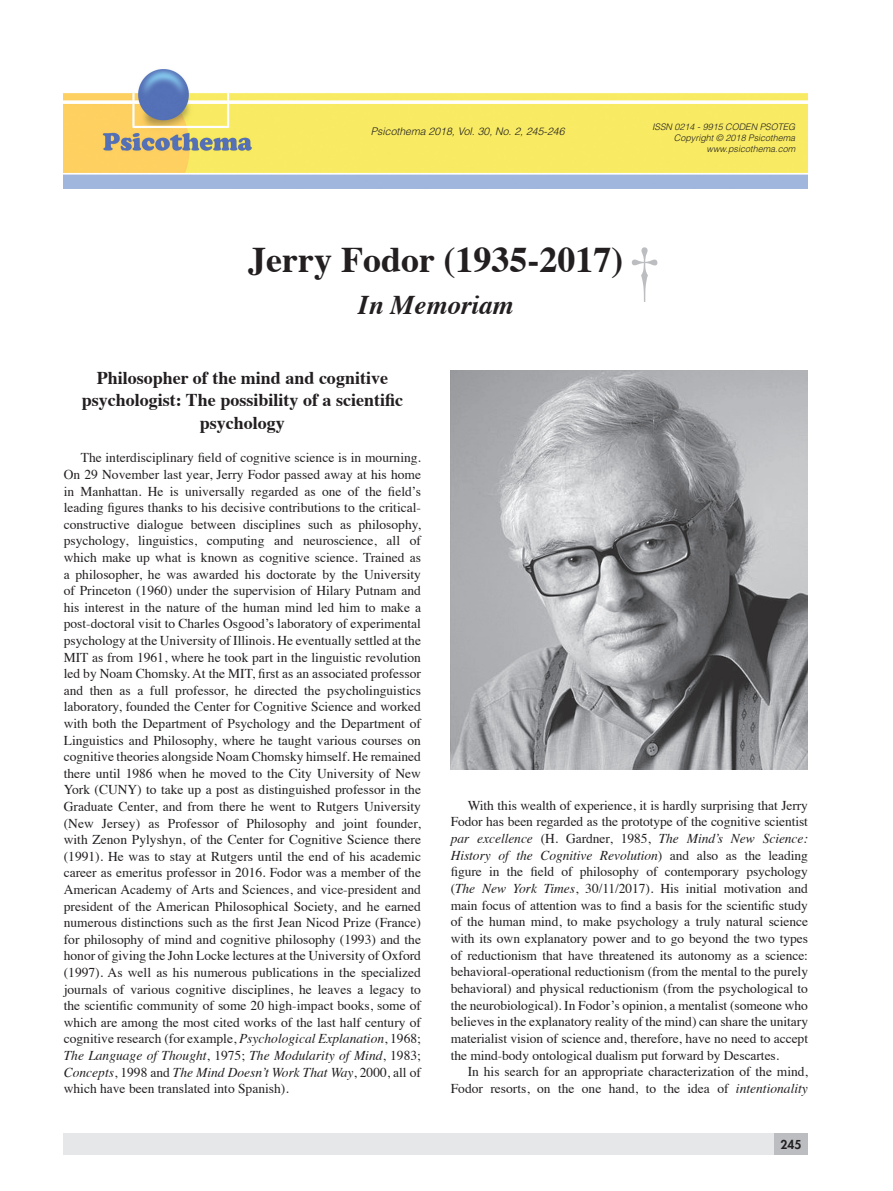
<style>
.page{position:relative;width:893px;height:1191px;background:#fff}
.page>*{position:absolute;margin:0;border:0;box-sizing:border-box;transform-origin:0 0}
.t1{font:66px "Times";color:#bcbdc0}
.t2{font:700 36px "Times";color:#231f20}
.t3{font:italic 700 27px "Times";color:#231f20}
.t4{font:700 18px/22.8px "Times";color:#231f20;text-align:center}
.t5{font:13.5px/16.6px "Times";color:#231f20;text-align:justify}
.t6{font:800 12px "Futura Std";color:#231f20}
.t7{font:italic 300 10.5px "Helvetica LT Std";color:#231f20}
.t8{font:italic 300 9px/11.2px "Helvetica LT Std";color:#231f20;text-align:right}
.s1{font-style:italic}
</style>
<div class="page">
<div style="left:774px;top:1133px;width:34px;height:21px;background:#bcbdc0"></div>
<div style="left:64px;top:1133px;width:710px;height:21px;background:#e6e7e9"></div>
<img style="left:64px;top:69px;width:744px;height:119px">
<img style="left:451px;top:370px;width:357px;height:400px">
<p class="t7" style="left:371px;top:127px;width:195px">Psicothema 2018, Vol. 30, No. 2, 245-246</p>
<p class="t8" style="left:652px;top:122px;width:145px">ISSN 0214 - 9915 CODEN PSOTEG<br>Copyright © 2018 Psicothema www.psicothema.com</p>
<h2 class="t2" style="left:248px;top:244px;width:377px">Jerry Fodor (1935-2017)</h2>
<h3 class="t3" style="left:358px;top:293px;width:157px">In Memoriam</h3>
<h1 class="t1" style="left:628px;top:242px;width:34px">†</h1>
<h3 class="t4" style="left:82px;top:368px;width:323px">Philosopher of the mind and cognitive psychologist: The possibility of a scientific psychology</h3>
<p class="t5" style="left:64px;top:450px;width:359px;text-indent:17px">The interdisciplinary field of cognitive science is in mourning.<br>On 29 November last year, Jerry Fodor passed away at his home in Manhattan. He is universally regarded as one of the field’s leading figures thanks to his decisive contributions to the critical&shy;constructive dialogue between disciplines such as philosophy, psychology, linguistics, computing and neuroscience, all of which make up what is known as cognitive science. Trained as a philosopher, he was awarded his doctorate by the University of Princeton (1960) under the supervision of Hilary Putnam and his interest in the nature of the human mind led him to make a post-doctoral visit to Charles Osgood’s laboratory of experimental psychology at the University of Illinois. He eventually settled at the MIT as from 1961, where he took part in the linguistic revolution led by Noam Chomsky. At the MIT, first as an associated professor and then as a full professor, he directed the psycholinguistics laboratory, founded the Center for Cognitive Science and worked with both the Department of Psychology and the Department of Linguistics and Philosophy, where he taught various courses on cognitive theories alongside Noam Chomsky himself. He remained there until 1986 when he moved to the City University of New York (CUNY) to take up a post as distinguished professor in the Graduate Center, and from there he went to Rutgers University (New Jersey) as Professor of Philosophy and joint founder, with Zenon Pylyshyn, of the Center for Cognitive Science there (1991). He was to stay at Rutgers until the end of his academic career as emeritus professor in 2016. Fodor was a member of the American Academy of Arts and Sciences, and vice-president and president of the American Philosophical Society, and he earned numerous distinctions such as the first Jean Nicod Prize (France) for philosophy of mind and cognitive philosophy (1993) and the honor of giving the John Locke lectures at the University of Oxford (1997). As well as his numerous publications in the specialized journals of various cognitive disciplines, he leaves a legacy to the scientific community of some 20 high-impact books, some of which are among the most cited works of the last half century of cognitive research (for example, <span class="s1">Psychological Explanation</span>, 1968; <span class="s1">The Language of Thought</span>, 1975; <span class="s1">The Modularity of Mind</span>, 1983; <span class="s1">Concepts</span>, 1998 and <span class="s1">The Mind Doesn’t Work That Way</span>, 2000, all of which have been translated into Spanish).</p>
<p class="t5" style="left:451px;top:798px;width:359px;text-indent:17px">With this wealth of experience, it is hardly surprising that Jerry Fodor has been regarded as the prototype of the cognitive scientist <span class="s1">par excellence</span> (H. Gardner, 1985, <span class="s1">The Mind’s New Science:<br>History of the Cognitive Revolution</span>) and also as the leading figure in the field of philosophy of contemporary psychology (<span class="s1">The New York Times</span>, 30/11/2017). His initial motivation and main focus of attention was to find a basis for the scientific study of the human mind, to make psychology a truly natural science with its own explanatory power and to go beyond the two types of reductionism that have threatened its autonomy as a science: behavioral-operational reductionism (from the mental to the purely behavioral) and physical reductionism (from the psychological to the neurobiological). In Fodor’s opinion, a mentalist (someone who believes in the explanatory reality of the mind) can share the unitary materialist vision of science and, therefore, have no need to accept the mind-body ontological dualism put forward by Descartes.</p>
<p class="t5" style="left:451px;top:1064px;width:359px;text-align:right">In his search for an appropriate characterization of the mind,<br>Fodor resorts, on the one hand, to the idea of <span class="s1">intentionality</span></p>
<p class="t6" style="left:780px;top:1139px;width:22px">245</p>
</div>
